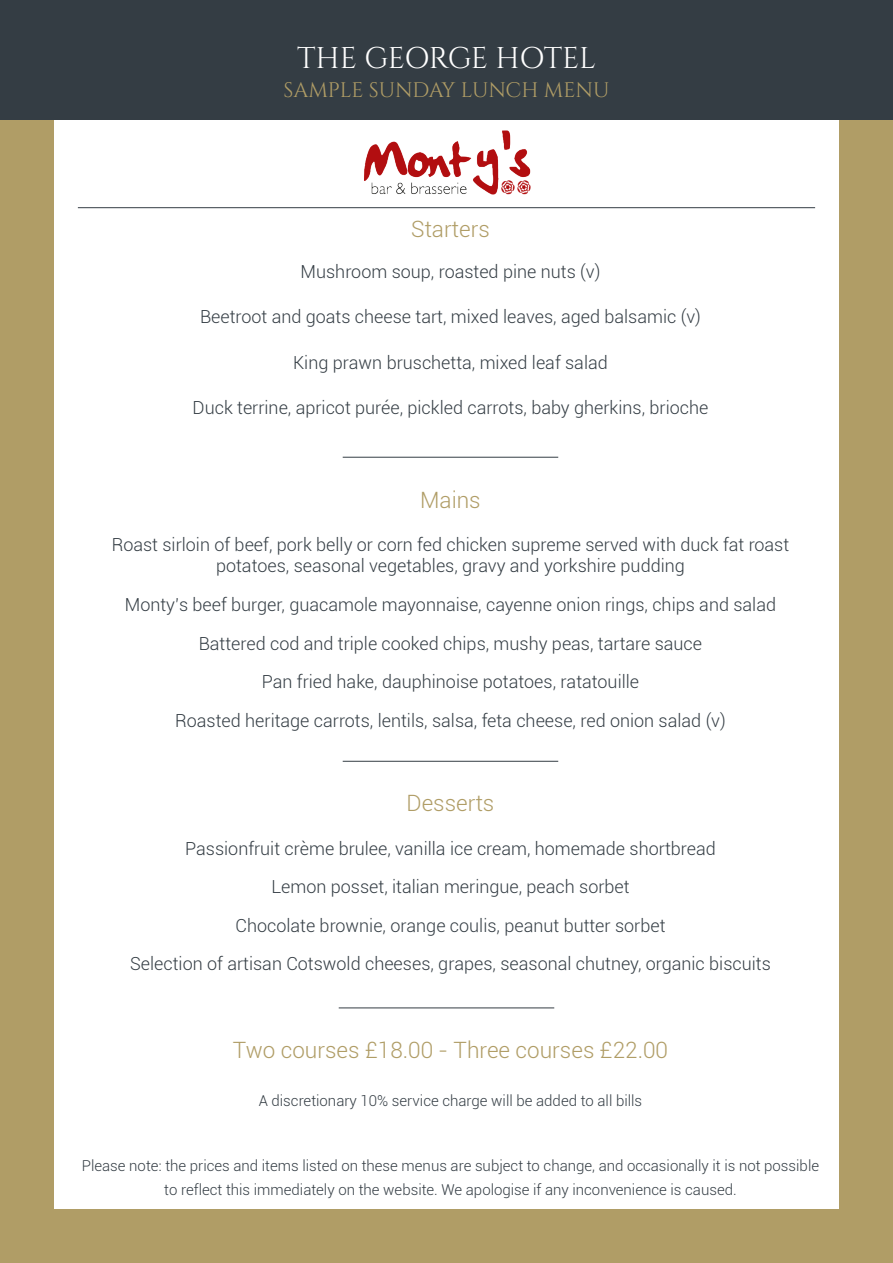
<style>
.page{position:relative;width:893px;height:1263px;background:#b09d66}
.page>*{position:absolute;margin:0;border:0;box-sizing:border-box;transform-origin:0 0}
.t1{font:29.85px "Cinzel";letter-spacing:-.02em;color:#fff}
.t2{font:300 22.5px "Roboto";color:#b09d66}
.t3{font:21px "Cinzel";letter-spacing:-.01em;color:#b09d66}
.t4{font:300 18px/21.6px "Roboto";color:#343d44;text-align:center}
.t5{font:300 15px/24px "Roboto";color:#343d44;text-align:center}
</style>
<div class="page">
<div style="left:54px;top:54px;width:785px;height:1155px;background:#fff"></div>
<img style="left:364px;top:130px;width:167px;height:65px">
<div style="left:0;top:0;width:893px;height:120px;background:#343d44"></div>
<hr style="left:78px;top:207px;width:737px;height:1px;background:#343d44">
<hr style="left:343px;top:457px;width:215px;height:1px;background:#343d44">
<hr style="left:343px;top:761px;width:215px;height:1px;background:#343d44">
<hr style="left:339px;top:1008px;width:215px;height:1px;background:#343d44">
<h1 class="t1" style="left:297px;top:41px;width:300px">THE GEORGE HOTEL</h1>
<p class="t3" style="left:283px;top:78px;width:328px">SAMPLE SUNDAY LUNCH MENU</p>
<p class="t2" style="left:411px;top:213px;width:80px">Starters</p>
<p class="t4" style="left:301px;top:260px;width:301px">Mushroom soup, roasted pine nuts (v)</p>
<p class="t4" style="left:200px;top:305px;width:502px">Beetroot and goats cheese tart, mixed leaves, aged balsamic (v)</p>
<p class="t4" style="left:293px;top:351px;width:316px">King prawn bruschetta, mixed leaf salad</p>
<p class="t4" style="left:193px;top:396px;width:517px">Duck terrine, apricot purée, pickled carrots, baby gherkins, brioche</p>
<p class="t2" style="left:420px;top:484px;width:62px">Mains</p>
<p class="t4" style="left:112px;top:533px;width:679px">Roast sirloin of beef, pork belly or corn fed chicken supreme served with duck fat roast potatoes, seasonal vegetables, gravy and yorkshire pudding</p>
<p class="t4" style="left:125px;top:593px;width:653px">Monty’s beef burger, guacamole mayonnaise, cayenne onion rings, chips and salad</p>
<p class="t4" style="left:199px;top:632px;width:505px">Battered cod and triple cooked chips, mushy peas, tartare sauce</p>
<p class="t4" style="left:262px;top:670px;width:379px">Pan fried hake, dauphinoise potatoes, ratatouille</p>
<p class="t4" style="left:175px;top:709px;width:552px">Roasted heritage carrots, lentils, salsa, feta cheese, red onion salad (v)</p>
<p class="t2" style="left:407px;top:788px;width:89px">Desserts</p>
<p class="t4" style="left:185px;top:837px;width:532px">Passionfruit crème brulee, vanilla ice cream, homemade shortbread</p>
<p class="t4" style="left:271px;top:875px;width:360px">Lemon posset, italian meringue, peach sorbet</p>
<p class="t4" style="left:236px;top:914px;width:431px">Chocolate brownie, orange coulis, peanut butter sorbet</p>
<p class="t4" style="left:130px;top:953px;width:642px">Selection of artisan Cotswold cheeses, grapes, seasonal chutney, organic biscuits</p>
<p class="t2" style="left:233px;top:1034px;width:437px">Two courses £18.00 - Three courses £22.00</p>
<p class="t5" style="left:259px;top:1088px;width:385px">A discretionary 10% service charge will be added to all bills</p>
<p class="t5" style="left:82px;top:1153px;width:739px">Please note: the prices and items listed on these menus are subject to change, and occasionally it is not possible to reflect this immediately on the website. We apologise if any inconvenience is caused.</p>
</div>
